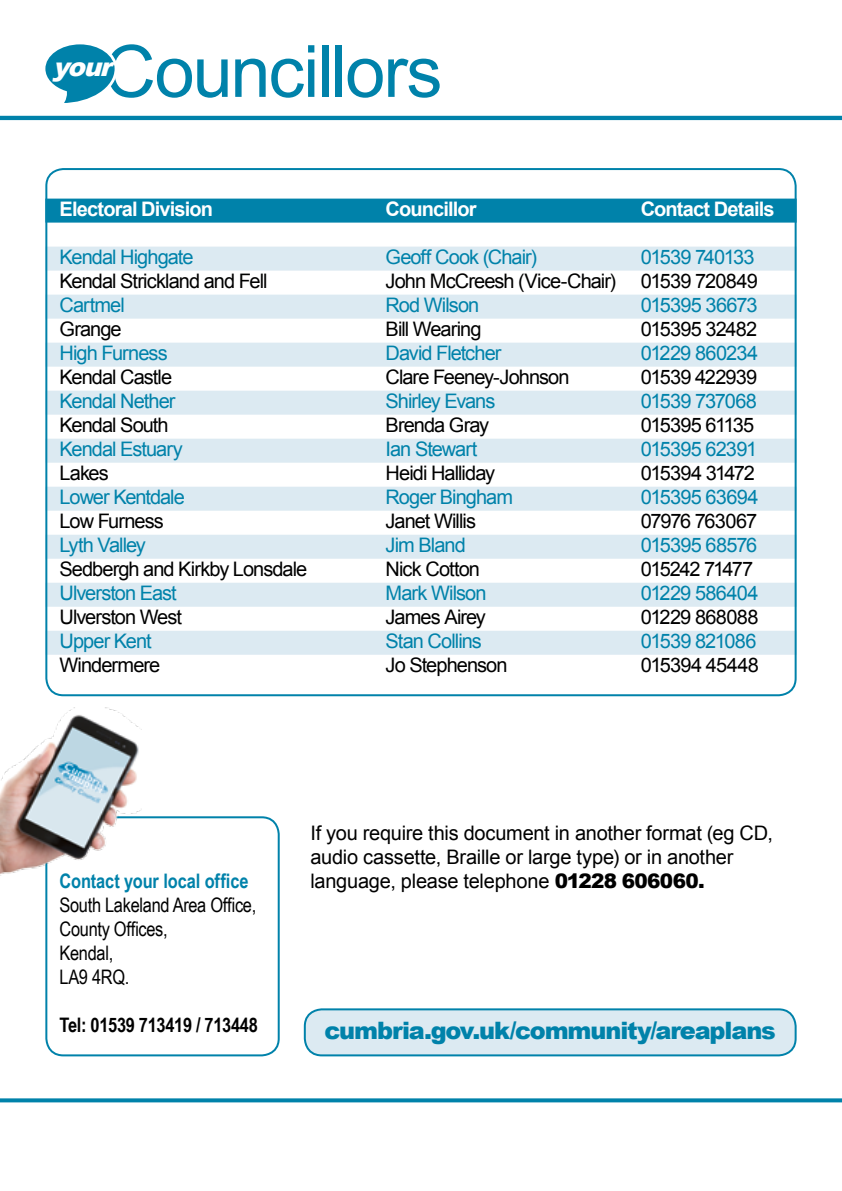
<style>
.page{position:relative;width:842px;height:1191px;background:#fff}
.page>*{position:absolute;margin:0;border:0;box-sizing:border-box;transform-origin:0 0}
.t1{font:72.2px "Arial";letter-spacing:-.025em;color:#0082aa}
.t2{font:italic 900 26px "Arial";color:#fff}
.t3{font:900 24px "Arial";letter-spacing:-.045em;color:#0082aa}
.t4{font:20px "Arial";letter-spacing:-.045em;color:#000}
.t5{font:20px "Arial";letter-spacing:-.045em;color:#0082aa}
.t6{font:20px/24px "Arial";letter-spacing:-.01em;color:#000}
.t7{font:20px/24px "Arial Narrow";letter-spacing:-.015em;color:#000}
.t8{font:700 20px "Arial";letter-spacing:-.04em;color:#fff}
.t9{font:20px "Arial";letter-spacing:-.075em;color:#000}
.t10{font:700 20px "Arial Narrow";letter-spacing:-.005em;color:#0082aa}
.t11{font:700 20px "Arial Narrow";letter-spacing:-.015em;color:#000}
.t12{font:20px "Arial";letter-spacing:-.075em;color:#0082aa}
.s1{font-weight:900}
</style>
<div class="page">
<hr style="left:0;top:116px;width:842px;height:4px;background:#0082aa">
<svg style="left:45px;top:44px;width:70px;height:59px"></svg>
<svg style="left:0;top:1098px;width:842px;height:4px;background:#188db2"></svg>
<div style="left:305px;top:1009px;width:491px;height:46px;background:#dceaf2;border-radius:17px"></div>
<div style="left:304px;top:1008px;width:493px;height:48px;border:2px solid #0082aa;border-radius:17px"></div>
<div style="left:45px;top:816px;width:235px;height:240px;border:2px solid #0082aa;border-radius:17px"></div>
<img style="left:0;top:707px;width:142px;height:187px">
<div style="left:45px;top:199px;width:752px;height:24px;background:#0082aa"></div>
<div style="left:45px;top:247px;width:752px;height:24px;background:#dceaf2"></div>
<div style="left:45px;top:295px;width:752px;height:24px;background:#dceaf2"></div>
<div style="left:45px;top:343px;width:752px;height:24px;background:#dceaf2"></div>
<div style="left:45px;top:391px;width:752px;height:24px;background:#dceaf2"></div>
<div style="left:45px;top:439px;width:752px;height:24px;background:#dceaf2"></div>
<div style="left:45px;top:487px;width:752px;height:24px;background:#dceaf2"></div>
<div style="left:45px;top:535px;width:752px;height:24px;background:#dceaf2"></div>
<div style="left:45px;top:583px;width:752px;height:24px;background:#dceaf2"></div>
<div style="left:45px;top:631px;width:752px;height:24px;background:#dceaf2"></div>
<h1 class="t1" style="left:104px;top:24px;width:340px">Councillors</h1>
<h2 class="t2" style="left:53px;top:48px;width:69px">your</h2>
<p class="t8" style="left:60px;top:196px;width:155px">Electoral Division</p>
<p class="t8" style="left:386px;top:196px;width:93px">Councillor</p>
<p class="t8" style="left:641px;top:196px;width:135px">Contact Details</p>
<p class="t5" style="left:60px;top:244px;width:135px">Kendal Highgate</p>
<p class="t5" style="left:386px;top:244px;width:153px">Geoff Cook (Chair)</p>
<p class="t12" style="left:641px;top:244px;width:115px">01539 740133</p>
<p class="t4" style="left:60px;top:268px;width:210px">Kendal Strickland and Fell</p>
<p class="t4" style="left:386px;top:268px;width:374px">John McCreesh (Vice-Chair) 01539 720849</p>
<p class="t5" style="left:60px;top:292px;width:67px">Cartmel</p>
<p class="t5" style="left:386px;top:292px;width:95px">Rod Wilson</p>
<p class="t5" style="left:641px;top:292px;width:118px">015395 36673</p>
<p class="t4" style="left:60px;top:316px;width:64px">Grange</p>
<p class="t4" style="left:386px;top:316px;width:97px">Bill Wearing</p>
<p class="t4" style="left:641px;top:316px;width:118px">015395 32482</p>
<p class="t5" style="left:60px;top:340px;width:110px">High Furness</p>
<p class="t5" style="left:386px;top:340px;width:118px">David Fletcher</p>
<p class="t5" style="left:641px;top:340px;width:119px">01229 860234</p>
<p class="t4" style="left:60px;top:364px;width:114px">Kendal Castle</p>
<p class="t4" style="left:386px;top:364px;width:186px">Clare Feeney-Johnson</p>
<p class="t4" style="left:641px;top:364px;width:118px">01539 422939</p>
<p class="t5" style="left:60px;top:388px;width:117px">Kendal Nether</p>
<p class="t5" style="left:386px;top:388px;width:111px">Shirley Evans</p>
<p class="t5" style="left:641px;top:388px;width:118px">01539 737068</p>
<p class="t4" style="left:60px;top:412px;width:111px">Kendal South</p>
<p class="t4" style="left:386px;top:412px;width:105px">Brenda Gray</p>
<p class="t9" style="left:641px;top:412px;width:115px">015395 61135</p>
<p class="t5" style="left:60px;top:436px;width:125px">Kendal Estuary</p>
<p class="t5" style="left:386px;top:436px;width:93px">Ian Stewart</p>
<p class="t5" style="left:641px;top:436px;width:118px">015395 62391</p>
<p class="t4" style="left:60px;top:460px;width:51px">Lakes</p>
<p class="t4" style="left:386px;top:460px;width:111px">Heidi Halliday</p>
<p class="t9" style="left:641px;top:460px;width:116px">015394 31472</p>
<p class="t5" style="left:60px;top:484px;width:127px">Lower Kentdale</p>
<p class="t5" style="left:386px;top:484px;width:129px">Roger Bingham</p>
<p class="t5" style="left:641px;top:484px;width:119px">015395 63694</p>
<p class="t4" style="left:60px;top:508px;width:106px">Low Furness</p>
<p class="t4" style="left:386px;top:508px;width:92px">Janet Willis</p>
<p class="t4" style="left:641px;top:508px;width:118px">07976 763067</p>
<p class="t5" style="left:60px;top:532px;width:88px">Lyth Valley</p>
<p class="t5" style="left:386px;top:532px;width:82px">Jim Bland</p>
<p class="t5" style="left:641px;top:532px;width:118px">015395 68576</p>
<p class="t4" style="left:60px;top:556px;width:249px">Sedbergh and Kirkby Lonsdale</p>
<p class="t4" style="left:386px;top:556px;width:96px">Nick Cotton</p>
<p class="t9" style="left:641px;top:556px;width:114px">015242 71477</p>
<p class="t5" style="left:60px;top:580px;width:119px">Ulverston East</p>
<p class="t5" style="left:386px;top:580px;width:103px">Mark Wilson</p>
<p class="t5" style="left:641px;top:580px;width:119px">01229 586404</p>
<p class="t4" style="left:60px;top:604px;width:124px">Ulverston West</p>
<p class="t4" style="left:386px;top:604px;width:102px">James Airey</p>
<p class="t4" style="left:641px;top:604px;width:119px">01229 868088</p>
<p class="t5" style="left:60px;top:628px;width:94px">Upper Kent</p>
<p class="t5" style="left:386px;top:628px;width:98px">Stan Collins</p>
<p class="t5" style="left:641px;top:628px;width:117px">01539 821086</p>
<p class="t4" style="left:60px;top:652px;width:102px">Windermere</p>
<p class="t4" style="left:386px;top:652px;width:124px">Jo Stephenson</p>
<p class="t4" style="left:641px;top:652px;width:120px">015394 45448</p>
<p class="t6" style="left:310px;top:821px;width:464px">If you require this document in another format (eg CD, audio cassette, Braille or large type) or in another</p>
<p class="t10" style="left:60px;top:866px;width:191px">Contact your local office</p>
<p class="t6" style="left:310px;top:869px;width:396px">language, please telephone <span class="s1">01228 606060.</span></p>
<p class="t7" style="left:60px;top:892px;width:198px">South Lakeland Area Office,<br>County Offices,<br>Kendal,<br>LA9 4RQ.</p>
<p class="t11" style="left:60px;top:1010px;width:200px">Tel: 01539 713419 / 713448</p>
<p class="t3" style="left:324px;top:1013px;width:453px">cumbria.gov.uk/community/areaplans</p>
</div>
